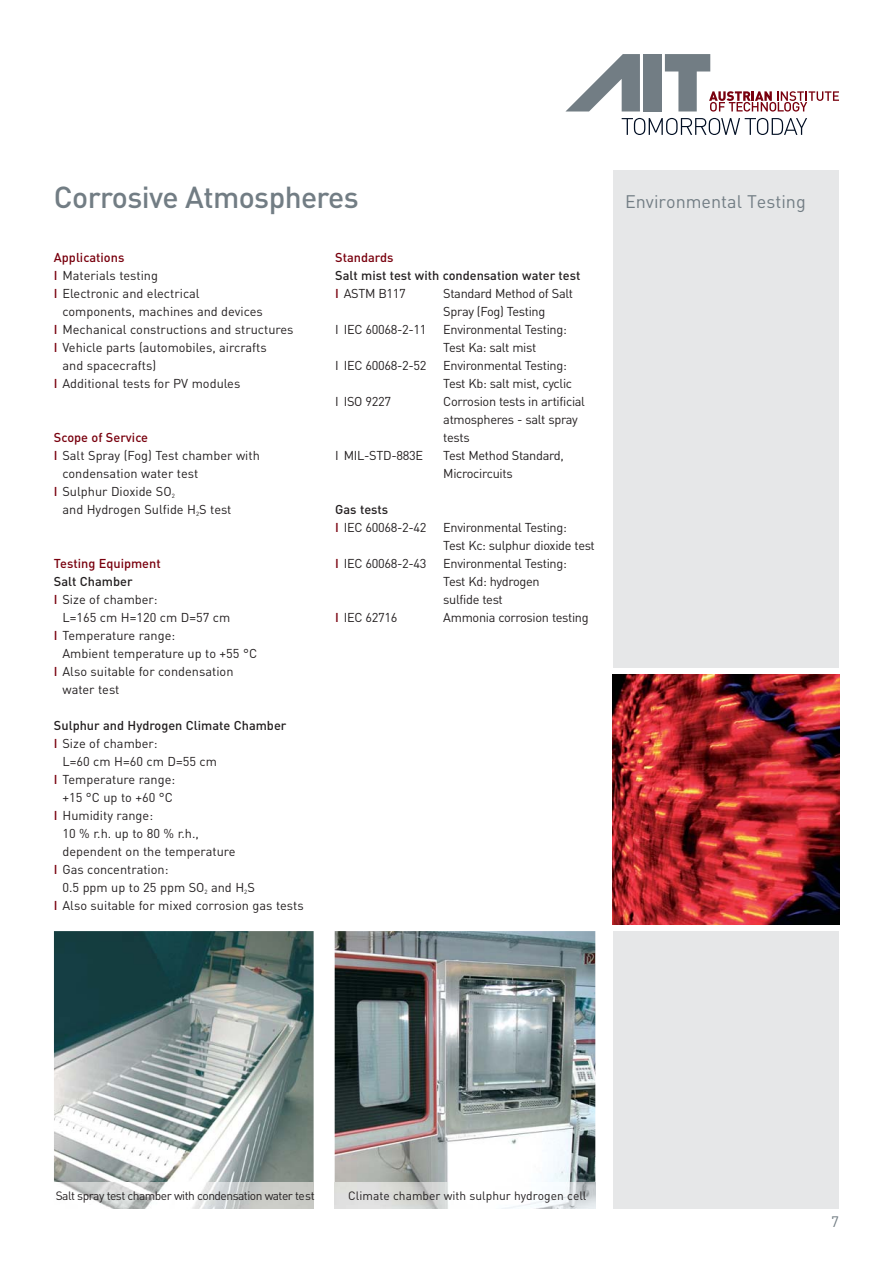
<style>
.page{position:relative;width:893px;height:1263px;background:#fff}
.page>*{position:absolute;margin:0;border:0;box-sizing:border-box;transform-origin:0 0}
.t1{font:500 30px "DINOT";letter-spacing:-.02em;color:#727d84}
.t2{font:18px "DINOT";color:#727d84}
.t3{font:15px "DINOT";color:#727d84}
.t4{font:12.75px/18px "DINOT";letter-spacing:-.01em;color:#231f20}
.t5{font:500 12.75px/18px "DINOT";color:#231f20}
.t6{font:500 12.75px "DINOT";color:#79000e}
.t7{font:12px "DINOT";letter-spacing:-.045em;color:#231f20}
.t8{font:12px "DINOT";color:#231f20}
.s1{font-weight:500;color:#79000e}
.s2{color:#79000e}
.s3{font-weight:400}
.s4{font-weight:500}
</style>
<div class="page">
<svg style="left:622px;top:118px;width:185px;height:17px"></svg>
<svg style="left:665px;top:54px;width:174px;height:58px"></svg>
<div style="left:643px;top:54px;width:18px;height:58px;background:#727d84"></div>
<svg style="left:565px;top:54px;width:75px;height:58px"></svg>
<div style="left:613px;top:170px;width:226px;height:498px;background:#e6e7e8"></div>
<div style="left:613px;top:931px;width:226px;height:278px;background:#e6e7e8"></div>
<img style="left:612px;top:674px;width:227px;height:251px">
<img style="left:54px;top:931px;width:260px;height:251px">
<img style="left:335px;top:931px;width:260px;height:251px">
<img style="left:58px;top:1182px;width:256px;height:27px">
<img style="left:335px;top:1182px;width:260px;height:27px">
<h1 class="t1" style="left:54px;top:186px;width:306px">Corrosive Atmospheres</h1>
<p class="t6" style="left:54px;top:253px;width:72px">Applications</p>
<p class="t4" style="left:54px;top:268px;width:106px"><span class="s1">I</span> Materials testing</p>
<p class="t4" style="left:54px;top:286px;width:147px"><span class="s1">I</span> Electronic and electrical</p>
<p class="t4" style="left:62px;top:304px;width:202px">components, machines and devices</p>
<p class="t4" style="left:54px;top:322px;width:241px"><span class="s1">I</span> Mechanical constructions and structures</p>
<p class="t4" style="left:54px;top:340px;width:214px"><span class="s1">I</span> Vehicle parts (automobiles, aircrafts</p>
<p class="t4" style="left:62px;top:358px;width:95px">and spacecrafts)</p>
<p class="t4" style="left:54px;top:376px;width:188px"><span class="s1">I</span> Additional tests for PV modules</p>
<p class="t6" style="left:54px;top:433px;width:96px">Scope of Service</p>
<p class="t4" style="left:54px;top:448px;width:207px"><span class="s1">I</span> Salt Spray (Fog) Test chamber with</p>
<p class="t4" style="left:62px;top:466px;width:137px">condensation water test</p>
<p class="t4" style="left:54px;top:484px;width:122px"><span class="s1">I</span> Sulphur Dioxide SO<sub>2</sub></p>
<p class="t4" style="left:62px;top:502px;width:171px">and Hydrogen Sulfide H<sub>2</sub>S test</p>
<p class="t6" style="left:54px;top:559px;width:108px">Testing Equipment</p>
<p class="t5" style="left:54px;top:573px;width:80px">Salt Chamber</p>
<p class="t4" style="left:54px;top:592px;width:105px"><span class="s1">I</span> Size of chamber:</p>
<p class="t4" style="left:62px;top:610px;width:169px">L=165 cm H=120 cm D=57 cm</p>
<p class="t4" style="left:54px;top:628px;width:123px"><span class="s1">I</span> Temperature range:</p>
<p class="t4" style="left:62px;top:646px;width:196px">Ambient temperature up to +55 °C</p>
<p class="t4" style="left:54px;top:664px;width:181px"><span class="s1">I</span> Also suitable for condensation</p>
<p class="t4" style="left:62px;top:682px;width:59px">water test</p>
<p class="t5" style="left:54px;top:717px;width:234px">Sulphur and Hydrogen Climate Chamber</p>
<p class="t4" style="left:54px;top:736px;width:105px"><span class="s1">I</span> Size of chamber:</p>
<p class="t4" style="left:62px;top:754px;width:156px">L=60 cm H=60 cm D=55 cm</p>
<p class="t4" style="left:54px;top:772px;width:123px"><span class="s1">I</span> Temperature range:</p>
<p class="t4" style="left:62px;top:790px;width:112px">+15 °C up to +60 °C</p>
<p class="t4" style="left:54px;top:808px;width:101px"><span class="s1">I</span> Humidity range:</p>
<p class="t4" style="left:62px;top:826px;width:138px">10 % r.h. up to 80 % r.h.,</p>
<p class="t4" style="left:62px;top:844px;width:175px">dependent on the temperature</p>
<p class="t4" style="left:54px;top:862px;width:116px"><span class="s1">I</span> Gas concentration:</p>
<p class="t4" style="left:62px;top:880px;width:194px">0.5 ppm up to 25 ppm SO<sub>2</sub> and H<sub>2</sub>S</p>
<p class="t4" style="left:54px;top:898px;width:251px"><span class="s1">I</span> Also suitable for mixed corrosion gas tests</p>
<p class="t6" style="left:335px;top:253px;width:60px">Standards</p>
<p class="t5" style="left:335px;top:267px;width:247px">Salt mist test with condensation water test<br><span class="s2">I</span> <span class="s3">ASTM B117</span></p>
<p class="t4" style="left:443px;top:286px;width:131px">Standard Method of Salt<br>Spray (Fog) Testing</p>
<p class="t4" style="left:335px;top:322px;width:93px">I IEC 60068-2-11</p>
<p class="t4" style="left:443px;top:322px;width:125px">Environmental Testing:<br>Test Ka: salt mist</p>
<p class="t4" style="left:335px;top:358px;width:93px">I IEC 60068-2-52</p>
<p class="t4" style="left:443px;top:358px;width:130px">Environmental Testing:<br>Test Kb: salt mist, cyclic</p>
<p class="t4" style="left:335px;top:394px;width:57px">I ISO 9227</p>
<p class="t4" style="left:443px;top:394px;width:143px">Corrosion tests in artificial atmospheres - salt spray tests</p>
<p class="t4" style="left:335px;top:448px;width:89px">I MIL-STD-883E</p>
<p class="t4" style="left:443px;top:448px;width:122px">Test Method Standard,<br>Microcircuits</p>
<p class="t4" style="left:335px;top:502px;width:93px"><span class="s4">Gas tests<br></span><span class="s1">I</span> IEC 60068-2-42</p>
<p class="t4" style="left:443px;top:520px;width:153px">Environmental Testing:<br>Test Kc: sulphur dioxide test</p>
<p class="t4" style="left:335px;top:556px;width:93px"><span class="s1">I</span> IEC 60068-2-43</p>
<p class="t4" style="left:443px;top:556px;width:125px">Environmental Testing:<br>Test Kd: hydrogen sulfide test</p>
<p class="t4" style="left:335px;top:610px;width:64px"><span class="s1">I</span> IEC 62716</p>
<p class="t4" style="left:443px;top:610px;width:147px">Ammonia corrosion testing</p>
<h2 class="t2" style="left:625px;top:195px;width:182px">Environmental Testing</h2>
<p class="t7" style="left:56px;top:1192px;width:261px">Salt spray test chamber with condensation water test</p>
<p class="t8" style="left:348px;top:1192px;width:240px">Climate chamber with sulphur hydrogen cell</p>
<p class="t3" style="left:831px;top:1217px;width:9px">7</p>
</div>
